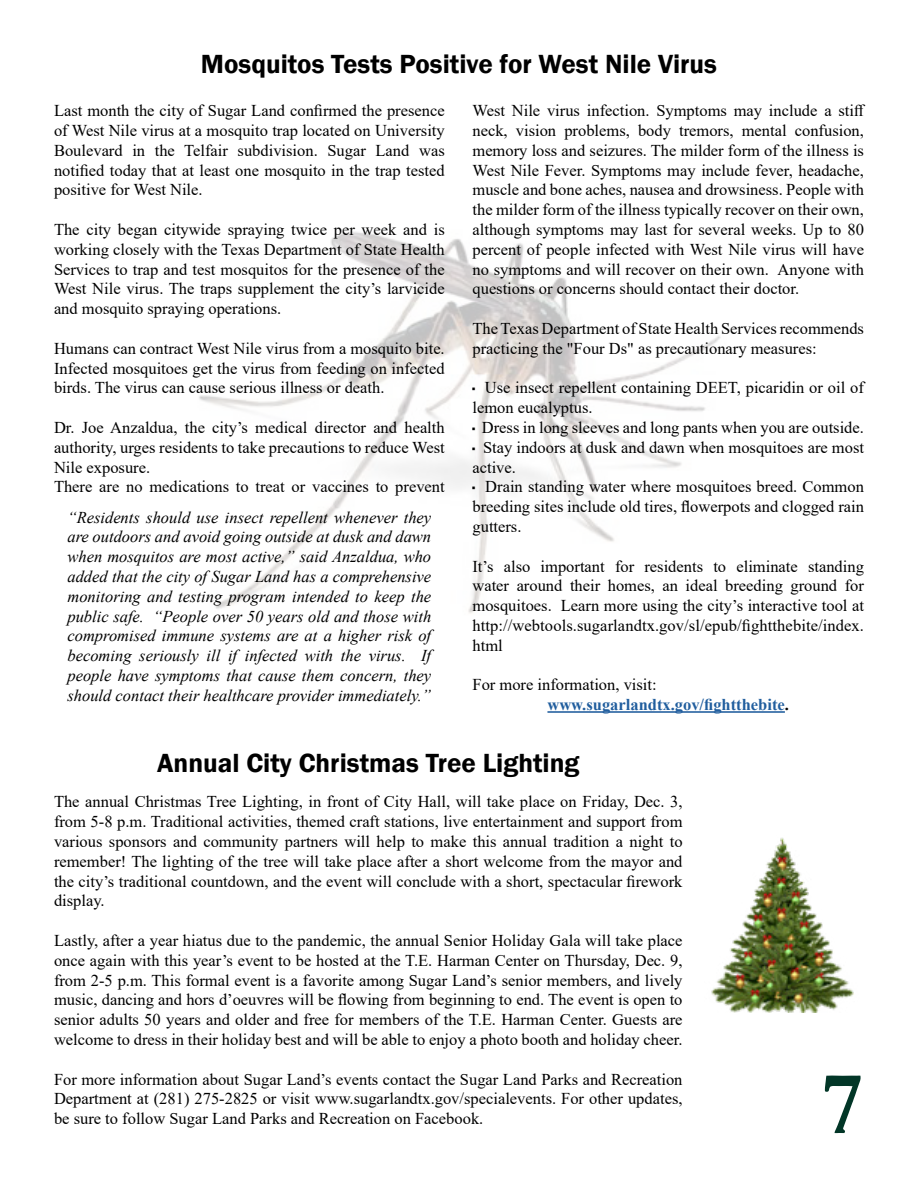
<style>
.page{position:relative;width:918px;height:1188px;background:#fff}
.page>*{position:absolute;margin:0;border:0;box-sizing:border-box;transform-origin:0 0}
.t1{font:700 90px "Garamond";color:#023627}
.t2{font:600 27px "Franklin Gothic";color:#000}
.t3{font:16.5px/19.8px "Times New Roman";color:#000;text-align:justify}
.t4{font:italic 16.5px/19.8px "Times New Roman";color:#000;text-align:justify}
.t5{font:700 16.5px/19.8px "Times New Roman";color:#215e9e}
.s1{font-family:"Franklin Gothic";font-weight:600}
.s2{font-weight:400;color:#000}
.s3{color:#000}
</style>
<div class="page">
<img style="left:199px;top:232px;width:522px;height:381px">
<hr style="left:547px;top:711px;width:238px;height:2px;background:#215e9e">
<img style="left:711px;top:838px;width:143px;height:174px">
<h2 class="t2" style="left:201px;top:47px;width:518px">Mosquitos Tests Positive for West Nile Virus</h2>
<p class="t3" style="left:54px;top:100px;width:392px">Last month the city of Sugar Land confirmed the presence of West Nile virus at a mosquito trap located on University Boulevard in the Telfair subdivision. Sugar Land was notified today that at least one mosquito in the trap tested positive for West Nile.</p>
<p class="t3" style="left:54px;top:219px;width:392px">The city began citywide spraying twice per week and is working closely with the Texas Department of State Health Services to trap and test mosquitos for the presence of the West Nile virus. The traps supplement the city’s larvicide and mosquito spraying operations.</p>
<p class="t3" style="left:54px;top:338px;width:392px">Humans can contract West Nile virus from a mosquito bite.<br>Infected mosquitoes get the virus from feeding on infected birds. The virus can cause serious illness or death.</p>
<p class="t3" style="left:54px;top:417px;width:392px;text-align:left">Dr. Joe Anzaldua, the city’s medical director and health authority, urges residents to take precautions to reduce West Nile exposure.<br>There are no medications to treat or vaccines to prevent</p>
<p class="t4" style="left:67px;top:507px;width:365px">“Residents should use insect repellent whenever they are outdoors and avoid going outside at dusk and dawn when mosquitos are most active,” said Anzaldua, who added that the city of Sugar Land has a comprehensive monitoring and testing program intended to keep the public safe. “People over 50 years old and those with compromised immune systems are at a higher risk of becoming seriously ill if infected with the virus. If people have symptoms that cause them concern, they should contact their healthcare provider immediately.”</p>
<p class="t3" style="left:472px;top:100px;width:394px">West Nile virus infection. Symptoms may include a stiff neck, vision problems, body tremors, mental confusion, memory loss and seizures. The milder form of the illness is West Nile Fever. Symptoms may include fever, headache, muscle and bone aches, nausea and drowsiness. People with the milder form of the illness typically recover on their own, although symptoms may last for several weeks. Up to 80 percent of people infected with West Nile virus will have no symptoms and will recover on their own. Anyone with questions or concerns should contact their doctor.</p>
<p class="t3" style="left:472px;top:318px;width:393px">The Texas Department of State Health Services recommends practicing the "Four Ds" as precautionary measures:</p>
<p class="t3" style="left:472px;top:377px;width:393px;text-align:left"><span class="s1">·</span> Use insect repellent containing DEET, picaridin or oil of lemon eucalyptus.<br><span class="s1">·</span> Dress in long sleeves and long pants when you are outside. <span class="s1">·</span> Stay indoors at dusk and dawn when mosquitoes are most active.<br><span class="s1">·</span> Drain standing water where mosquitoes breed. Common breeding sites include old tires, flowerpots and clogged rain gutters.</p>
<p class="t3" style="left:472px;top:556px;width:393px">It’s also important for residents to eliminate standing water around their homes, an ideal breeding ground for mosquitoes. Learn more using the city’s interactive tool at http://webtools.sugarlandtx.gov/sl/epub/fightthebite/index. html</p>
<p class="t5" style="left:547px;top:674px;width:243px;text-indent:-75px"><span class="s2">For more information, visit: </span>www.sugarlandtx.gov/fightthebite<span class="s3">.</span></p>
<h2 class="t2" style="left:157px;top:746px;width:424px">Annual City Christmas Tree Lighting</h2>
<p class="t3" style="left:54px;top:791px;width:630px">The annual Christmas Tree Lighting, in front of City Hall, will take place on Friday, Dec. 3, from 5-8 p.m. Traditional activities, themed craft stations, live entertainment and support from various sponsors and community partners will help to make this annual tradition a night to remember! The lighting of the tree will take place after a short welcome from the mayor and the city’s traditional countdown, and the event will conclude with a short, spectacular firework display.</p>
<p class="t3" style="left:54px;top:930px;width:630px">Lastly, after a year hiatus due to the pandemic, the annual Senior Holiday Gala will take place once again with this year’s event to be hosted at the T.E. Harman Center on Thursday, Dec. 9, from 2-5 p.m. This formal event is a favorite among Sugar Land’s senior members, and lively music, dancing and hors d’oeuvres will be flowing from beginning to end. The event is open to senior adults 50 years and older and free for members of the T.E. Harman Center. Guests are welcome to dress in their holiday best and will be able to enjoy a photo booth and holiday cheer.</p>
<p class="t3" style="left:54px;top:1069px;width:630px">For more information about Sugar Land’s events contact the Sugar Land Parks and Recreation Department at (281) 275-2825 or visit www.sugarlandtx.gov/specialevents. For other updates, be sure to follow Sugar Land Parks and Recreation on Facebook.</p>
<h1 class="t1" style="left:822px;top:1042px;width:44px">7</h1>
</div>
